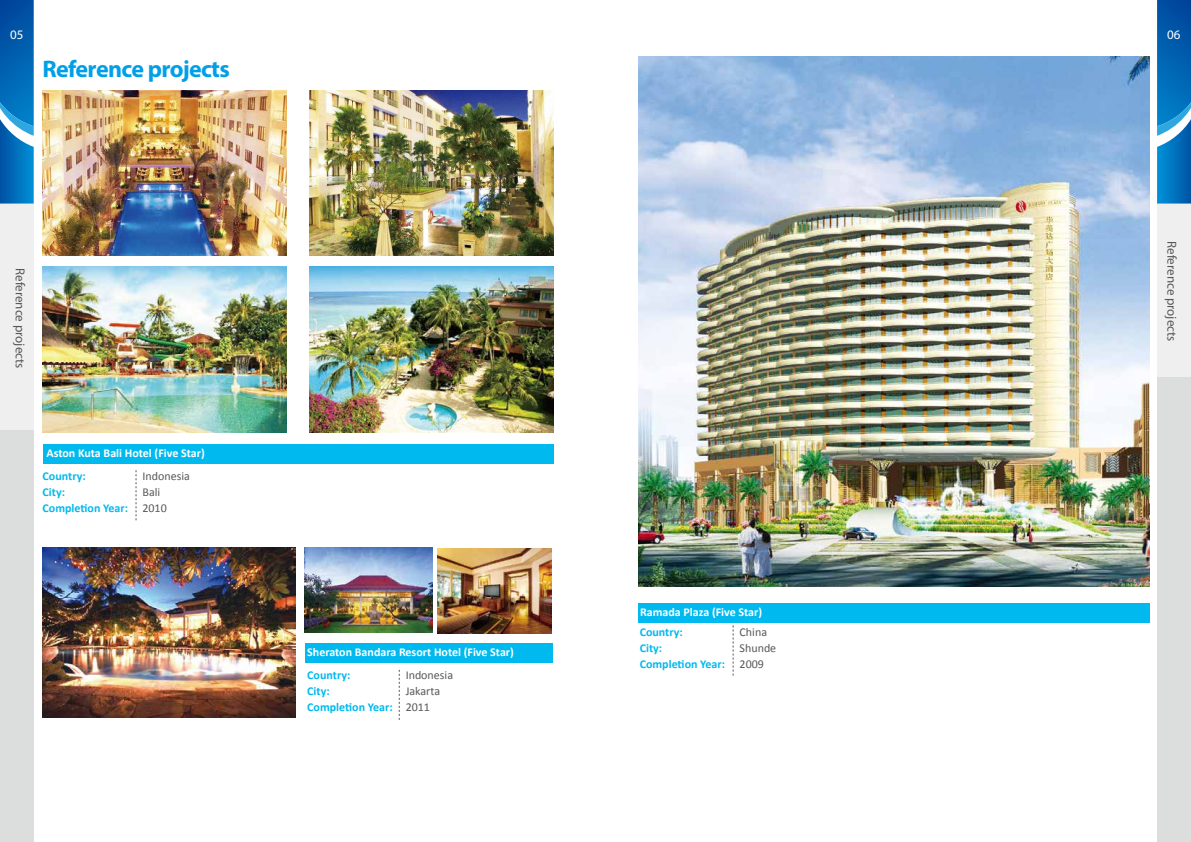
<style>
.page{position:relative;width:1191px;height:842px;background:#fff}
.page>*{position:absolute;margin:0;border:0;box-sizing:border-box;transform-origin:0 0}
.t1{font:700 24px "Myriad Pro";letter-spacing:-.03em;color:#00a0e9}
.t2{font:13px "Myriad Pro";color:#595757}
.t3{font:13px "Myriad Pro";color:#fff}
.t4{font:700 12px "Calibri";color:#fff}
.t5{font:700 12px/16px "Calibri";color:#00b9ef}
.t6{font:12px/16px "Calibri";color:#595757}
</style>
<div class="page">
<div style="left:43px;top:444px;width:511px;height:20px;background:#00b9ef"></div>
<svg style="left:136px;top:470px;width:1px;height:50px"></svg>
<img style="left:43px;top:90px;width:244px;height:166px">
<img style="left:309px;top:90px;width:245px;height:166px">
<img style="left:43px;top:267px;width:244px;height:165px">
<img style="left:309px;top:267px;width:245px;height:165px">
<div style="left:305px;top:643px;width:248px;height:20px;background:#00b9ef"></div>
<svg style="left:399px;top:669px;width:1px;height:51px"></svg>
<img style="left:43px;top:547px;width:252px;height:171px">
<img style="left:438px;top:548px;width:113px;height:85px">
<img style="left:304px;top:547px;width:129px;height:85px">
<div style="left:1157px;top:204px;width:34px;height:175px;background:#efefef"></div>
<svg style="left:1157px;top:0;width:34px;height:204px;background:#1172bb"></svg>
<div style="left:1157px;top:377px;width:34px;height:465px;background:#dcdddd"></div>
<div style="left:638px;top:603px;width:511px;height:20px;background:#00b9ef"></div>
<svg style="left:732px;top:625px;width:1px;height:50px"></svg>
<img style="left:638px;top:57px;width:511px;height:530px">
<div style="left:0;top:428px;width:34px;height:414px;background:#dcdddd"></div>
<div style="left:0;top:204px;width:34px;height:226px;background:#efefef"></div>
<svg style="left:0;top:0;width:34px;height:204px;background:#1272ba"></svg>
<p class="t3" style="left:10px;top:27px;width:15px">05</p>
<h1 class="t1" style="left:43px;top:53px;width:189px">Reference projects</h1>
<p class="t2" style="left:28px;top:268px;width:102px;rotate:90deg">Reference projects</p>
<p class="t4" style="left:46px;top:446px;width:160px">Aston Kuta Bali Hotel (Five Star)</p>
<p class="t6" style="left:142px;top:468px;width:49px">Indonesia<br>Bali<br>2010</p>
<p class="t5" style="left:43px;top:468px;width:87px">Country:<br>City:<br>Completion Year:</p>
<p class="t4" style="left:307px;top:645px;width:208px">Sheraton Bandara Resort Hotel (Five Star)</p>
<p class="t6" style="left:406px;top:667px;width:49px">Indonesia<br>Jakarta<br>2011</p>
<p class="t5" style="left:307px;top:667px;width:87px">Country:<br>City:<br>Completion Year:</p>
<p class="t4" style="left:640px;top:604px;width:124px">Ramada Plaza (Five Star)</p>
<p class="t6" style="left:739px;top:624px;width:38px">China<br>Shunde<br>2009</p>
<p class="t5" style="left:639px;top:624px;width:87px">Country:<br>City:<br>Completion Year:</p>
<p class="t3" style="left:1167px;top:27px;width:15px">06</p>
<p class="t2" style="left:1180px;top:241px;width:102px;rotate:90deg">Reference projects</p>
</div>
